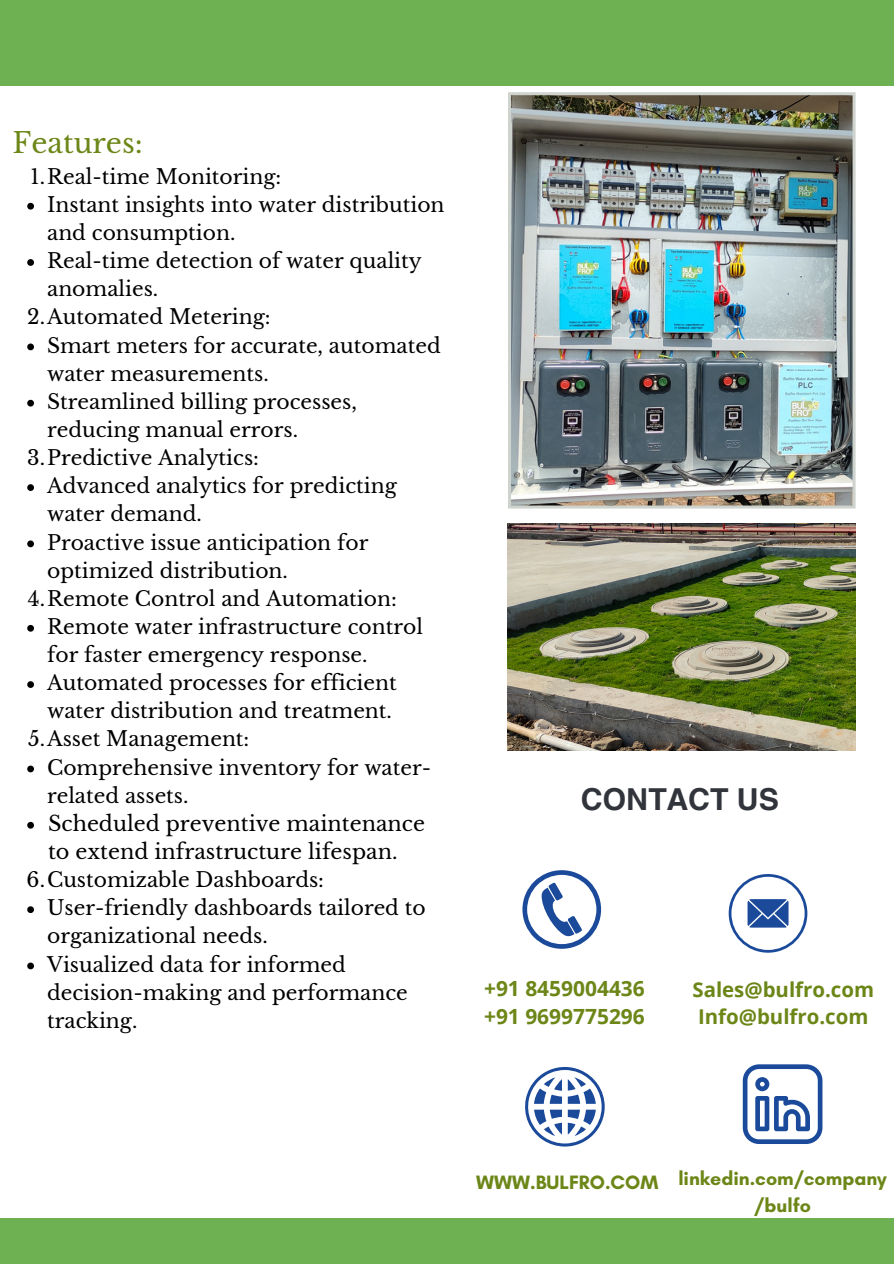
<style>
.page{position:relative;width:894px;height:1264px;background:#fff}
.page>*{position:absolute;margin:0;border:0;box-sizing:border-box;transform-origin:0 0}
.t1{font:700 30.3px "Helvetica World";color:#31343b}
.t2{font:28.05px "Libre Baskerville";color:#6c8617}
.t3{font:20.85px/28.2px "Libre Baskerville";color:#000}
.t4{font:700 20.85px/28.5px "Open Sans";color:#6c8617}
.t5{font:700 20.4px/27.8px "Open Sans";color:#6c8617}
.t6{font:20.25px/28.2px "Libre Baskerville";color:#000}
.t7{font:700 19.65px "Glacial Indifference";color:#6c8617}
.t8{font:700 19.5px/26.4px "Glacial Indifference";color:#6c8617;text-align:center}
</style>
<div class="page">
<svg style="left:522px;top:870px;width:79px;height:78px"></svg>
<svg style="left:525px;top:1067px;width:79px;height:79px"></svg>
<svg style="left:728px;top:874px;width:79px;height:78px"></svg>
<svg style="left:742px;top:1064px;width:80px;height:79px"></svg>
<div style="left:0;top:0;width:893px;height:86px;background:#6eb152"></div>
<div style="left:0;top:1217px;width:893px;height:46px;background:#6eb152"></div>
<svg style="left:27px;top:203px;width:7px;height:6px"></svg>
<svg style="left:27px;top:259px;width:7px;height:7px"></svg>
<svg style="left:27px;top:343px;width:7px;height:7px"></svg>
<svg style="left:27px;top:400px;width:7px;height:6px"></svg>
<svg style="left:27px;top:484px;width:7px;height:7px"></svg>
<svg style="left:27px;top:540px;width:7px;height:7px"></svg>
<svg style="left:27px;top:625px;width:7px;height:6px"></svg>
<svg style="left:27px;top:681px;width:7px;height:7px"></svg>
<svg style="left:27px;top:765px;width:7px;height:7px"></svg>
<svg style="left:27px;top:821px;width:7px;height:7px"></svg>
<svg style="left:27px;top:906px;width:7px;height:7px"></svg>
<svg style="left:27px;top:962px;width:7px;height:7px"></svg>
<img style="left:508px;top:92px;width:347px;height:416px">
<img style="left:508px;top:523px;width:347px;height:227px">
<p class="t2" style="left:13px;top:126px;width:132px">Features:</p>
<p class="t6" style="left:31px;top:162px;width:252px">1.Real-time Monitoring:</p>
<p class="t6" style="left:47px;top:191px;width:399px">Instant insights into water distribution and consumption.</p>
<p class="t6" style="left:47px;top:247px;width:376px">Real-time detection of water quality anomalies.</p>
<p class="t6" style="left:27px;top:303px;width:245px">2.Automated Metering:</p>
<p class="t6" style="left:47px;top:331px;width:395px">Smart meters for accurate, automated water measurements.</p>
<p class="t6" style="left:47px;top:387px;width:311px">Streamlined billing processes, reducing manual errors.</p>
<p class="t6" style="left:27px;top:444px;width:233px">3.Predictive Analytics:</p>
<p class="t6" style="left:47px;top:472px;width:351px">Advanced analytics for predicting water demand.</p>
<p class="t6" style="left:47px;top:528px;width:323px">Proactive issue anticipation for optimized distribution.</p>
<p class="t6" style="left:28px;top:584px;width:370px">4.Remote Control and Automation:</p>
<p class="t6" style="left:47px;top:612px;width:377px">Remote water infrastructure control for faster emergency response.</p>
<p class="t6" style="left:47px;top:669px;width:351px">Automated processes for efficient water distribution and treatment.</p>
<p class="t6" style="left:28px;top:725px;width:223px">5.Asset Management:</p>
<p class="t6" style="left:47px;top:753px;width:385px">Comprehensive inventory for water&shy;related assets.</p>
<p class="t3" style="left:48px;top:809px;width:378px">Scheduled preventive maintenance to extend infrastructure lifespan.</p>
<h1 class="t6" style="left:27px;top:866px;width:299px">6.Customizable Dashboards:</h1>
<p class="t6" style="left:47px;top:894px;width:380px">User-friendly dashboards tailored to organizational needs.</p>
<p class="t6" style="left:47px;top:950px;width:362px">Visualized data for informed decision-making and performance tracking.</p>
<h2 class="t1" style="left:580px;top:774px;width:199px">CONTACT US</h2>
<p class="t4" style="left:484px;top:973px;width:162px">+91 8459004436 +91 9699775296</p>
<p class="t5" style="left:692px;top:974px;width:183px">Sales@bulfro.com<br>Info@bulfro.com</p>
<p class="t7" style="left:476px;top:1169px;width:184px">WWW.BULFRO.COM</p>
<p class="t8" style="left:678px;top:1165px;width:210px">linkedin.com/company /bulfo</p>
</div>
